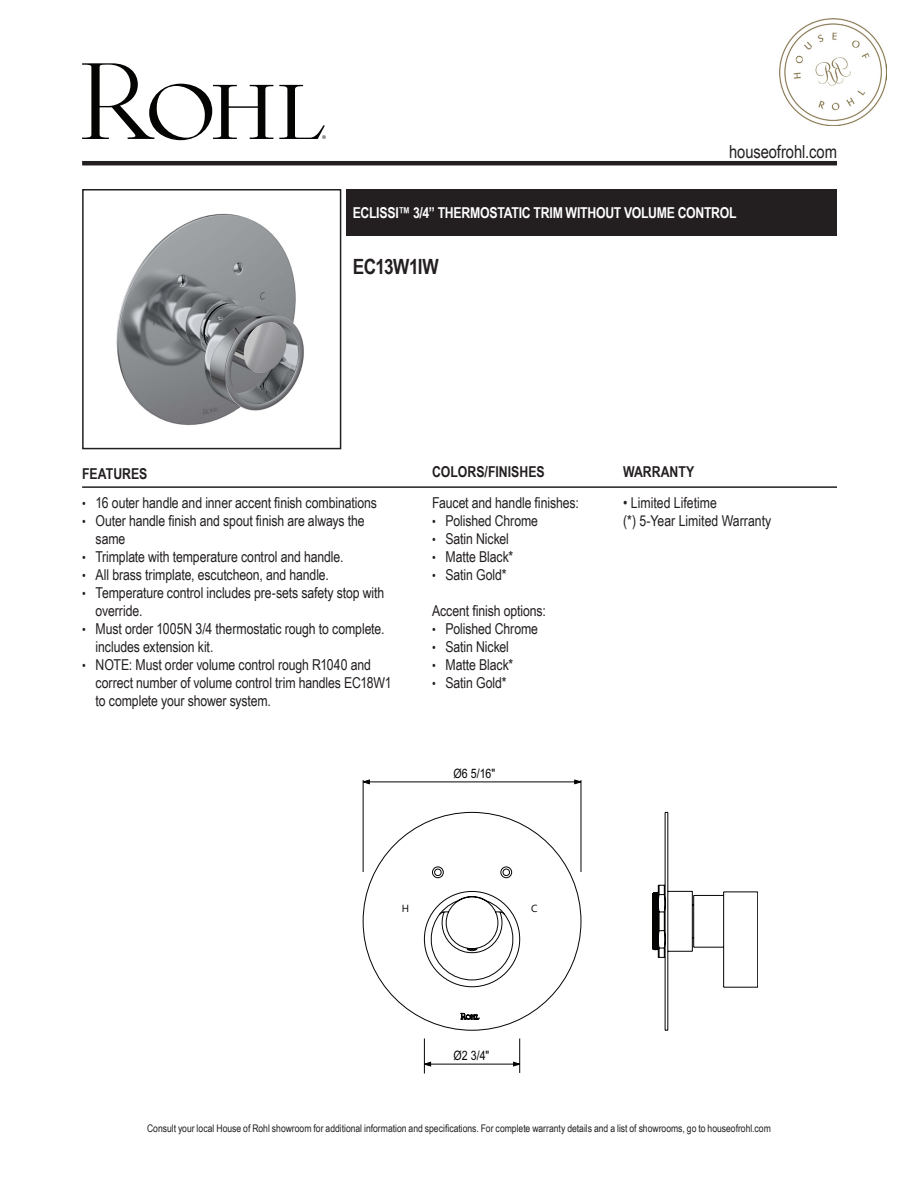
<style>
.page{position:relative;width:918px;height:1188px;background:#fff}
.page>*{position:absolute;margin:0;border:0;box-sizing:border-box;transform-origin:0 0}
.Product_Info_Nest{font:700 21px "Arial Narrow";letter-spacing:-.025em;color:#231f20}
.t1{font:18px "Arial Narrow";letter-spacing:-.005em;color:#231f20}
.Paragraph_Style_1{font:15px/18px "Arial Narrow";letter-spacing:-.005em;color:#231f20}
.Product_Title_Bar{font:700 15px "Arial Narrow";letter-spacing:-.02em;color:#fff}
.t2{font:700 15px "Arial Narrow";color:#231f20}
.t3{font:13.05px "Arial Narrow";color:#040503}
.t4{font:10.5px "Arial Narrow";color:#231f20}
.t5{font:10.35px "Ebrima";color:#040503}
.s1{font-size:12.75px}
</style>
<div class="page">
<hr style="left:82px;top:161px;width:755px;height:4px;background:#231f20">
<hr style="left:82px;top:486px;width:755px;height:2px;background:#231f20">
<div style="left:346px;top:189px;width:491px;height:46px;background:#231f20"></div>
<img style="left:116px;top:213px;width:188px;height:213px">
<div style="left:82px;top:189px;width:259px;height:260px;border:2px solid #231f20"></div>
<svg style="left:652px;top:811px;width:106px;height:220px"></svg>
<svg style="left:363px;top:779px;width:219px;height:295px"></svg>
<svg style="left:424px;top:1062px;width:96px;height:5px"></svg>
<svg style="left:424px;top:866px;width:96px;height:121px"></svg>
<svg style="left:460px;top:1013px;width:20px;height:7px"></svg>
<img style="left:779px;top:19px;width:107px;height:107px">
<svg style="left:82px;top:63px;width:191px;height:77px"></svg>
<svg style="left:279px;top:85px;width:47px;height:54px"></svg>
<p class="t1" style="left:729px;top:138px;width:109px">houseofrohl.com</p>
<p class="Product_Title_Bar" style="left:353px;top:201px;width:385px">ECLISSI™ 3/4” THERMOSTATIC TRIM WITHOUT VOLUME CONTROL</p>
<p class="Product_Info_Nest" style="left:353px;top:251px;width:87px">EC13W1IW</p>
<p class="t2" style="left:82px;top:462px;width:67px">FEATURES</p>
<p class="t2" style="left:432px;top:460px;width:114px">COLORS/FINISHES</p>
<p class="t2" style="left:623px;top:460px;width:73px">WARRANTY</p>
<p class="Paragraph_Style_1" style="left:82px;top:494px;width:296px"><span class="s1">•</span> 16 outer handle and inner accent finish combinations</p>
<p class="Paragraph_Style_1" style="left:96px;top:512px;width:271px;text-indent:-14px"><span class="s1">•</span> Outer handle finish and spout finish are always the same</p>
<p class="Paragraph_Style_1" style="left:82px;top:548px;width:263px"><span class="s1">•</span> Trimplate with temperature control and handle.</p>
<p class="Paragraph_Style_1" style="left:82px;top:566px;width:248px"><span class="s1">•</span> All brass trimplate, escutcheon, and handle.</p>
<p class="Paragraph_Style_1" style="left:96px;top:584px;width:290px;text-indent:-14px"><span class="s1">•</span> Temperature control includes pre-sets safety stop with override.</p>
<p class="Paragraph_Style_1" style="left:96px;top:620px;width:290px;text-indent:-14px"><span class="s1">•</span> Must order 1005N 3/4 thermostatic rough to complete. includes extension kit.</p>
<p class="Paragraph_Style_1" style="left:96px;top:656px;width:297px;text-indent:-14px"><span class="s1">•</span> NOTE: Must order volume control rough R1040 and correct number of volume control trim handles EC18W1 to complete your shower system.</p>
<p class="Paragraph_Style_1" style="left:432px;top:494px;width:148px">Faucet and handle finishes:</p>
<p class="Paragraph_Style_1" style="left:432px;top:512px;width:108px"><span class="s1">•</span> Polished Chrome</p>
<p class="Paragraph_Style_1" style="left:432px;top:530px;width:79px"><span class="s1">•</span> Satin Nickel</p>
<p class="Paragraph_Style_1" style="left:432px;top:548px;width:83px"><span class="s1">•</span> Matte Black*</p>
<p class="Paragraph_Style_1" style="left:432px;top:566px;width:76px"><span class="s1">•</span> Satin Gold*</p>
<p class="Paragraph_Style_1" style="left:432px;top:602px;width:115px">Accent finish options:</p>
<p class="Paragraph_Style_1" style="left:432px;top:620px;width:108px"><span class="s1">•</span> Polished Chrome</p>
<p class="Paragraph_Style_1" style="left:432px;top:638px;width:79px"><span class="s1">•</span> Satin Nickel</p>
<p class="Paragraph_Style_1" style="left:432px;top:656px;width:83px"><span class="s1">•</span> Matte Black*</p>
<p class="Paragraph_Style_1" style="left:432px;top:674px;width:76px"><span class="s1">•</span> Satin Gold*</p>
<p class="t3" style="left:454px;top:764px;width:43px">Ø6 5/16"</p>
<p class="Paragraph_Style_1" style="left:623px;top:494px;width:95px">• Limited Lifetime</p>
<p class="Paragraph_Style_1" style="left:623px;top:512px;width:150px">(*) 5-Year Limited Warranty</p>
<p class="t5" style="left:402px;top:901px;width:9px">H</p>
<p class="t5" style="left:531px;top:901px;width:8px">C</p>
<p class="t3" style="left:454px;top:1046px;width:37px">Ø2 3/4"</p>
<p class="t4" style="left:147px;top:1121px;width:625px">Consult your local House of Rohl showroom for additional information and specifications. For complete warranty details and a list of showrooms, go to houseofrohl.com</p>
</div>
